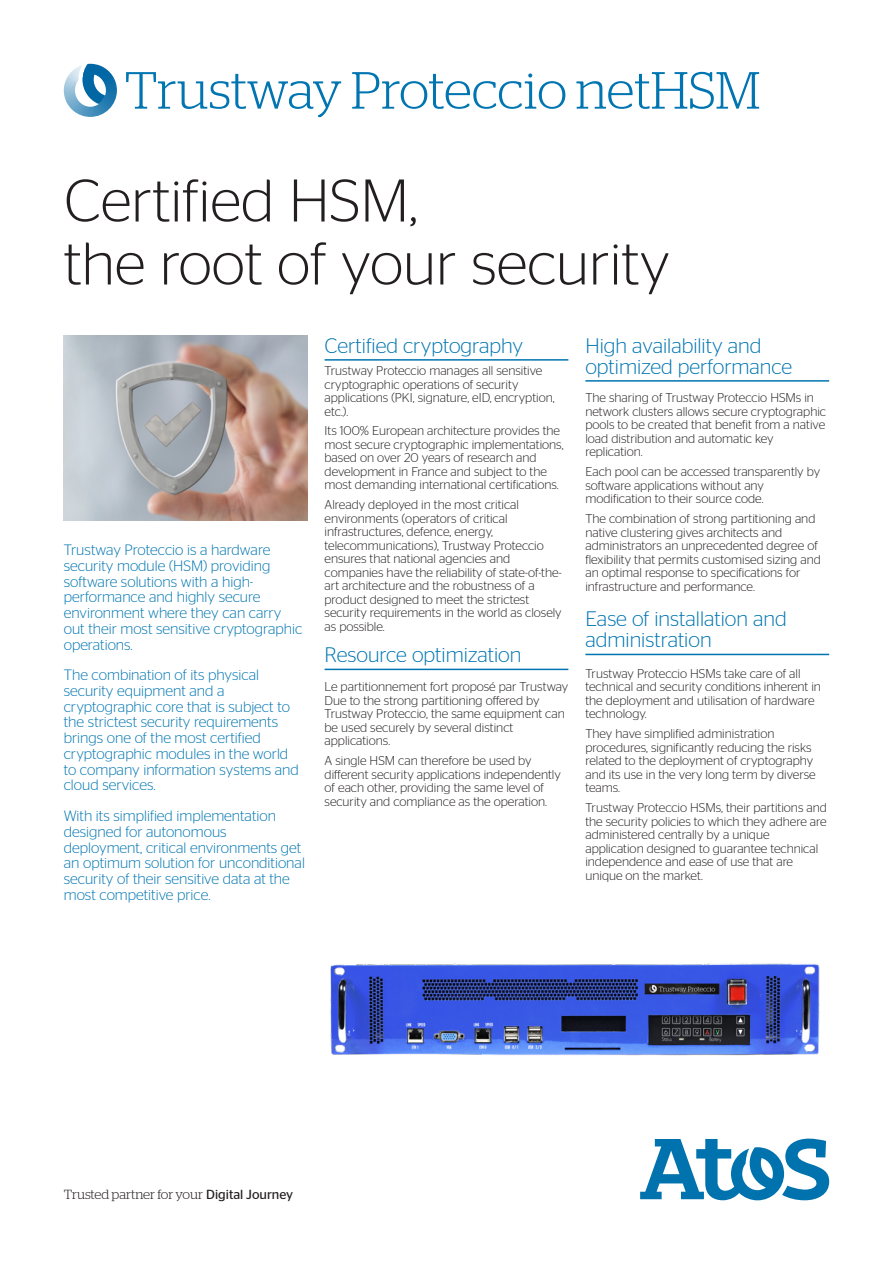
<style>
.page{position:relative;width:893px;height:1263px;background:#fff}
.page>*{position:absolute;margin:0;border:0;box-sizing:border-box;transform-origin:0 0}
.t1{font:300 60px/63px "Stag Sans";color:#231f20}
.t2{font:300 52.2px "Stag";letter-spacing:-.01em;color:#0075b1}
.t3{font:300 21px/21px "Stag Sans";color:#0075b1}
.t4{font:300 15px/15.8px "Stag Sans";color:#0075b1}
.t5{font:300 13.2px "Stag";color:#231f20}
.ssl_8-9_noir{font:300 12.75px/13.5px "Stag Sans";color:#231f20}
.s1{font-family:"Stag Sans";font-weight:400}
</style>
<div class="page">
<svg style="left:640px;top:1138px;width:189px;height:62px"></svg>
<svg style="left:64px;top:64px;width:53px;height:53px"></svg>
<img style="left:330px;top:962px;width:490px;height:94px">
<img style="left:64px;top:336px;width:244px;height:184px">
<hr style="left:585px;top:654px;width:244px;height:1px;background:#0075b1">
<hr style="left:325px;top:359px;width:243px;height:2px;background:#0075b1">
<hr style="left:325px;top:669px;width:243px;height:1px;background:#0075b1">
<hr style="left:585px;top:380px;width:244px;height:2px;background:#0075b1">
<h2 class="t2" style="left:124px;top:61px;width:637px">Trustway Proteccio netHSM</h2>
<h1 class="t1" style="left:64px;top:168px;width:608px">Certified HSM,<br>the root of your security</h1>
<p class="t4" style="left:64px;top:542px;width:240px">Trustway Proteccio is a hardware security module (HSM) providing software solutions with a high&shy;performance and highly secure environment where they can carry out their most sensitive cryptographic operations.</p>
<p class="t4" style="left:64px;top:667px;width:237px">The combination of its physical security equipment and a cryptographic core that is subject to the strictest security requirements brings one of the most certified cryptographic modules in the world to company information systems and cloud services.</p>
<p class="t4" style="left:64px;top:808px;width:243px">With its simplified implementation designed for autonomous deployment, critical environments get an optimum solution for unconditional security of their sensitive data at the most competitive price.</p>
<p class="t3" style="left:325px;top:335px;width:200px">Certified cryptography</p>
<p class="ssl_8-9_noir" style="left:325px;top:364px;width:231px">Trustway Proteccio manages all sensitive cryptographic operations of security applications (PKI, signature, eID, encryption, etc.).</p>
<p class="ssl_8-9_noir" style="left:325px;top:424px;width:240px">Its 100% European architecture provides the most secure cryptographic implementations, based on over 20 years of research and development in France and subject to the most demanding international certifications.</p>
<p class="ssl_8-9_noir" style="left:325px;top:498px;width:239px">Already deployed in the most critical environments (operators of critical infrastructures, defence, energy, telecommunications), Trustway Proteccio ensures that national agencies and companies have the reliability of state-of-the&shy;art architecture and the robustness of a product designed to meet the strictest security requirements in the world as closely as possible.</p>
<p class="t3" style="left:325px;top:644px;width:198px">Resource optimization</p>
<p class="ssl_8-9_noir" style="left:325px;top:680px;width:245px">Le partitionnement fort proposé par Trustway Due to the strong partitioning offered by Trustway Proteccio, the same equipment can be used securely by several distinct applications.</p>
<p class="ssl_8-9_noir" style="left:325px;top:754px;width:238px">A single HSM can therefore be used by different security applications independently of each other, providing the same level of security and compliance as the operation.</p>
<p class="t3" style="left:585px;top:335px;width:208px">High availability and optimized performance</p>
<p class="ssl_8-9_noir" style="left:585px;top:391px;width:242px">The sharing of Trustway Proteccio HSMs in network clusters allows secure cryptographic pools to be created that benefit from a native load distribution and automatic key replication.</p>
<p class="ssl_8-9_noir" style="left:585px;top:465px;width:236px">Each pool can be accessed transparently by software applications without any modification to their source code.</p>
<p class="ssl_8-9_noir" style="left:585px;top:512px;width:237px">The combination of strong partitioning and native clustering gives architects and administrators an unprecedented degree of flexibility that permits customised sizing and an optimal response to specifications for infrastructure and performance.</p>
<p class="t3" style="left:585px;top:608px;width:203px">Ease of installation and administration</p>
<p class="ssl_8-9_noir" style="left:585px;top:667px;width:237px">Trustway Proteccio HSMs take care of all technical and security conditions inherent in the deployment and utilisation of hardware technology.</p>
<p class="ssl_8-9_noir" style="left:585px;top:727px;width:232px">They have simplified administration procedures, significantly reducing the risks related to the deployment of cryptography and its use in the very long term by diverse teams.</p>
<p class="ssl_8-9_noir" style="left:585px;top:801px;width:243px">Trustway Proteccio HSMs, their partitions and the security policies to which they adhere are administered centrally by a unique application designed to guarantee technical independence and ease of use that are unique on the market.</p>
<p class="t5" style="left:64px;top:1187px;width:231px">Trusted partner for your <span class="s1">Digital Journey</span></p>
</div>
